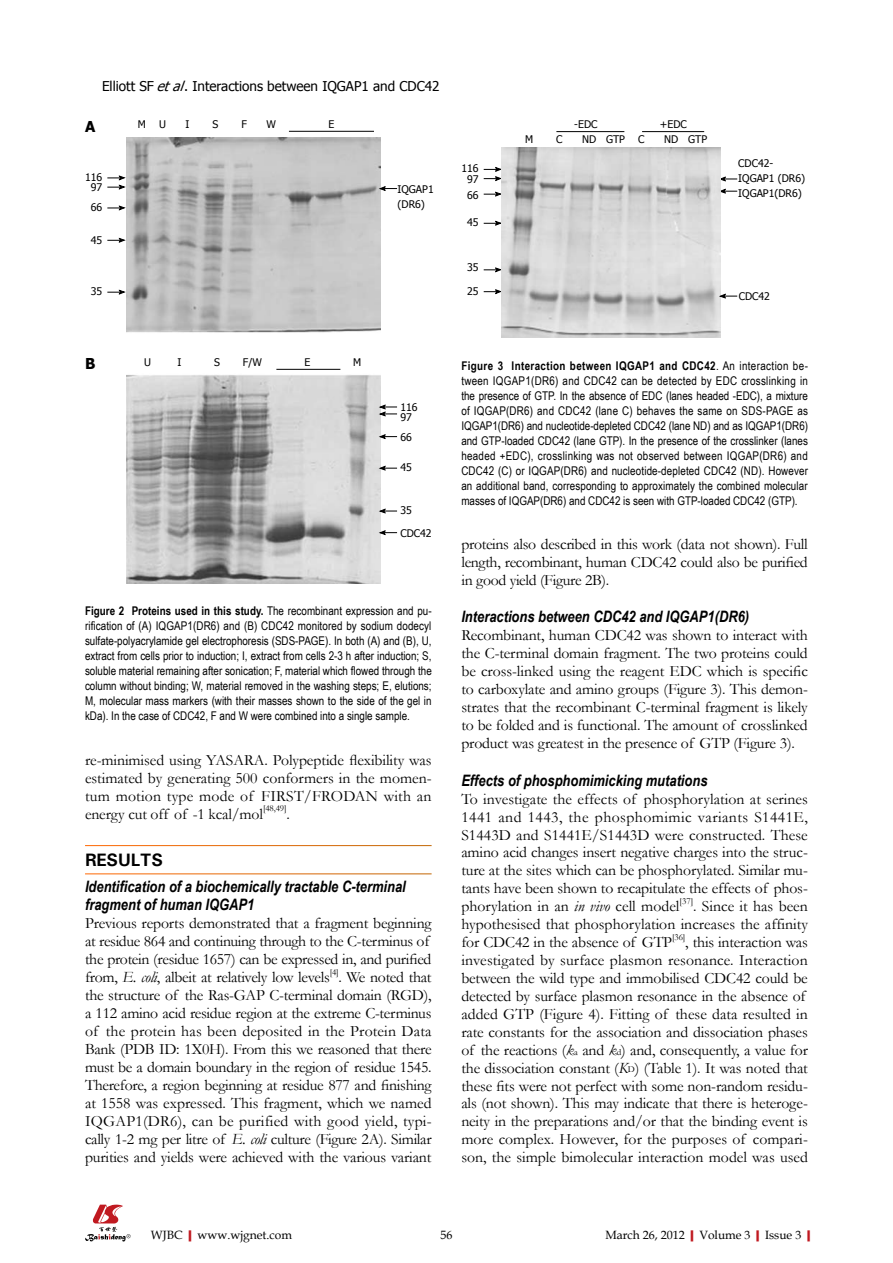
<style>
.page{position:relative;width:893px;height:1263px;background:#fff}
.page>*{position:absolute;margin:0;border:0;box-sizing:border-box;transform-origin:0 0}
.t1{font:700 18px "Univers";letter-spacing:-.01em;color:#000}
.t2{font:15.75px/18px "Garamond";letter-spacing:-.01em;color:#000;text-align:justify}
.t3{font:italic 700 15.75px/18.8px "Arial Narrow";color:#000}
.t4{font:700 15px "Tahoma";color:#000}
.t5{font:13.5px "Tahoma";color:#000}
.t6{font:12px/15px "Arial Narrow";color:#000;text-align:justify}
.t7{font:12px "Book Antiqua";color:#000}
.t8{font:10.5px/10.5px "Tahoma";color:#000}
.t9{font:9.15px "Garamond";letter-spacing:-.01em;color:#000}
.s1{font-style:italic}
.s2{font-weight:700}
.s3{font-size:9.15px}
.s4{font-weight:700;color:#c01920}
</style>
<div class="page">
<img style="left:126px;top:137px;width:254px;height:447px">
<svg style="left:85px;top:1204px;width:46px;height:37px"></svg>
<hr style="left:289px;top:131px;width:85px;height:1px;background:#000">
<hr style="left:276px;top:369px;width:64px;height:1px;background:#000">
<svg style="left:107px;top:175px;width:18px;height:15px"></svg>
<svg style="left:107px;top:206px;width:18px;height:4px"></svg>
<svg style="left:107px;top:238px;width:18px;height:5px"></svg>
<svg style="left:107px;top:290px;width:18px;height:5px"></svg>
<svg style="left:380px;top:186px;width:17px;height:5px"></svg>
<svg style="left:380px;top:404px;width:17px;height:12px"></svg>
<svg style="left:380px;top:434px;width:17px;height:5px"></svg>
<svg style="left:380px;top:466px;width:17px;height:5px"></svg>
<svg style="left:380px;top:509px;width:17px;height:4px"></svg>
<svg style="left:380px;top:530px;width:17px;height:5px"></svg>
<svg style="left:484px;top:167px;width:17px;height:14px"></svg>
<svg style="left:484px;top:192px;width:17px;height:5px"></svg>
<svg style="left:484px;top:221px;width:17px;height:5px"></svg>
<svg style="left:484px;top:267px;width:17px;height:5px"></svg>
<hr style="left:556px;top:131px;width:68px;height:1px;background:#000">
<hr style="left:642px;top:131px;width:62px;height:1px;background:#000">
<svg style="left:484px;top:289px;width:17px;height:5px"></svg>
<svg style="left:720px;top:176px;width:17px;height:5px"></svg>
<svg style="left:720px;top:189px;width:17px;height:5px"></svg>
<img style="left:502px;top:147px;width:218px;height:191px">
<svg style="left:720px;top:294px;width:17px;height:5px"></svg>
<p class="t5" style="left:102px;top:77px;width:339px">Elliott SF <span class="s1">etal</span>. Interactions between IQGAP1 and CDC42</p>
<p class="t4" style="left:85px;top:116px;width:12px">A</p>
<p class="t8" style="left:574px;top:119px;width:25px">-EDC</p>
<p class="t8" style="left:660px;top:119px;width:28px">+EDC</p>
<p class="t8" style="left:525px;top:134px;width:10px">M</p>
<p class="t8" style="left:556px;top:134px;width:8px">C</p>
<p class="t8" style="left:582px;top:134px;width:44px">ND GTP</p>
<p class="t8" style="left:638px;top:134px;width:8px">C</p>
<p class="t8" style="left:664px;top:134px;width:44px">ND GTP</p>
<p class="t8" style="left:461px;top:162px;width:19px;text-align:center">116<br>97</p>
<p class="t8" style="left:467px;top:189px;width:13px">66</p>
<p class="t8" style="left:467px;top:216px;width:13px">45</p>
<p class="t8" style="left:467px;top:261px;width:13px">35</p>
<p class="t8" style="left:467px;top:285px;width:13px">25</p>
<p class="t8" style="left:138px;top:119px;width:10px">M</p>
<p class="t8" style="left:159px;top:119px;width:8px">U</p>
<p class="t8" style="left:186px;top:119px;width:5px">I</p>
<p class="t8" style="left:213px;top:119px;width:7px">S</p>
<p class="t8" style="left:241px;top:119px;width:7px">F</p>
<p class="t8" style="left:267px;top:119px;width:11px">W</p>
<p class="t8" style="left:329px;top:119px;width:7px">E</p>
<p class="t8" style="left:85px;top:171px;width:19px;text-align:center">116<br>97</p>
<p class="t8" style="left:91px;top:201px;width:13px">66</p>
<p class="t8" style="left:91px;top:234px;width:13px">45</p>
<p class="t8" style="left:398px;top:181px;width:38px;line-height:15px">IQGAP1 (DR6)</p>
<p class="t8" style="left:91px;top:285px;width:13px">35</p>
<p class="t8" style="left:738px;top:155px;width:68px;line-height:15px">CDC42-<br>IQGAP1 (DR6)<br>IQGAP1(DR6)</p>
<p class="t8" style="left:739px;top:290px;width:33px">CDC42</p>
<p class="t4" style="left:85px;top:353px;width:12px">B</p>
<p class="t8" style="left:144px;top:356px;width:8px">U</p>
<p class="t8" style="left:177px;top:356px;width:5px">I</p>
<p class="t8" style="left:214px;top:356px;width:7px">S</p>
<p class="t8" style="left:243px;top:356px;width:20px">F/W</p>
<p class="t8" style="left:305px;top:356px;width:7px">E</p>
<p class="t8" style="left:353px;top:356px;width:10px">M</p>
<p class="t8" style="left:400px;top:401px;width:19px">116<br>97</p>
<p class="t8" style="left:400px;top:431px;width:13px">66</p>
<p class="t8" style="left:400px;top:461px;width:13px">45</p>
<p class="t8" style="left:400px;top:499px;width:33px;line-height:22.5px">35<br>CDC42</p>
<p class="t6" style="left:85px;top:603px;width:348px"><span class="s2">Figure 2 Proteins used in this study.</span> The recombinant expression and pu&shy;rification of (A) IQGAP1(DR6) and (B) CDC42 monitored by sodium dodecyl sulfate-polyacrylamide gel electrophoresis (SDS-PAGE). In both (A) and (B), U, extract from cells prior to induction; I, extract from cells 2-3 h after induction; S, soluble material remaining after sonication; F, material which flowed through the column without binding; W, material removed in the washing steps; E, elutions; M, molecular mass markers (with their masses shown to the side of the gel in kDa). In the case of CDC42, F and W were combined into a single sample.</p>
<p class="t2" style="left:85px;top:750px;width:348px">re-minimised using YASARA. Polypeptide flexibility was estimated by generating 500 conformers in the momen&shy;tum motion type mode of FIRST/FRODAN with an energy cut off of -1 kcal/mol</p>
<p class="t9" style="left:263px;top:802px;width:25px">[48,49]</p>
<p class="t2" style="left:287px;top:804px;width:5px">.</p>
<p class="t1" style="left:85px;top:848px;width:79px">RESULTS</p>
<p class="t3" style="left:85px;top:876px;width:322px">Identification of a biochemically tractable C-terminal fragment of human IQGAP1</p>
<p class="t2" style="left:85px;top:914px;width:348px;text-align:left">Previous reports demonstrated that a fragment beginning at residue 864 and continuing through to the C-terminus of the protein (residue 1657) can be expressed in, and purified from, <span class="s1">E. coli</span>, albeit at relatively low levels</p>
<p class="t9" style="left:330px;top:966px;width:10px">[4]</p>
<p class="t2" style="left:85px;top:968px;width:348px;text-indent:253px">. We noted that the structure of the Ras-GAP C-terminal domain (RGD), a 112 amino acid residue region at the extreme C-terminus of the protein has been deposited in the Protein Data Bank (PDB ID: 1X0H). From this we reasoned that there must be a domain boundary in the region of residue 1545.<br>Therefore, a region beginning at residue 877 and finishing at 1558 was expressed. This fragment, which we named IQGAP1(DR6), can be purified with good yield, typi&shy;cally 1-2 mg per litre of <span class="s1">E. coli</span> culture (Figure 2A). Similar purities and yields were achieved with the various variant</p>
<p class="t6" style="left:461px;top:358px;width:348px"><span class="s2">Figure 3 Interaction between IQGAP1 and CDC42</span>. An interaction be&shy;tween IQGAP1(DR6) and CDC42 can be detected by EDC crosslinking in the presence of GTP. In the absence of EDC (lanes headed -EDC), a mixture of IQGAP(DR6) and CDC42 (lane C) behaves the same on SDS-PAGE as IQGAP1(DR6) and nucleotide-depleted CDC42 (lane ND) and as IQGAP1(DR6) and GTP-loaded CDC42 (lane GTP). In the presence of the crosslinker (lanes headed +EDC), crosslinking was not observed between IQGAP(DR6) and CDC42 (C) or IQGAP(DR6) and nucleotide-depleted CDC42 (ND). However an additional band, corresponding to approximately the combined molecular masses of IQGAP(DR6) and CDC42 is seen with GTP-loaded CDC42 (GTP).</p>
<p class="t2" style="left:461px;top:534px;width:348px">proteins also described in this work (data not shown). Full length, recombinant, human CDC42 could also be purified in good yield (Figure 2B).</p>
<p class="t3" style="left:461px;top:606px;width:289px">Interactions between CDC42 and IQGAP1(DR6)</p>
<p class="t2" style="left:461px;top:626px;width:348px">Recombinant, human CDC42 was shown to interact with the C-terminal domain fragment. The two proteins could be cross-linked using the reagent EDC which is specific to carboxylate and amino groups (Figure 3). This demon&shy;strates that the recombinant C-terminal fragment is likely to be folded and is functional. The amount of crosslinked product was greatest in the presence of GTP (Figure 3).</p>
<p class="t3" style="left:461px;top:770px;width:248px">Effects of phosphomimicking mutations</p>
<p class="t2" style="left:461px;top:789px;width:348px">To investigate the effects of phosphorylation at serines 1441 and 1443, the phosphomimic variants S1441E, S1443D and S1441E/S1443D were constructed. These amino acid changes insert negative charges into the struc&shy;ture at the sites which can be phosphorylated. Similar mu&shy;tants have been shown to recapitulate the effects of phos&shy;phorylation in an <span class="s1">in vivo</span> cell model</p>
<p class="t9" style="left:680px;top:895px;width:15px">[37]</p>
<p class="t2" style="left:461px;top:897px;width:348px;text-indent:232px">. Since it has been hypothesised that phosphorylation increases the affinity for CDC42 in the absence of GTP</p>
<p class="t9" style="left:672px;top:930px;width:15px">[36]</p>
<p class="t2" style="left:461px;top:933px;width:348px;text-align:left;text-indent:224px">, this interaction was investigated by surface plasmon resonance. Interaction between the wild type and immobilised CDC42 could be detected by surface plasmon resonance in the absence of added GTP (Figure 4). Fitting of these data resulted in rate constants for the association and dissociation phases of the reactions (<span class="s1">k</span><span class="s3">a</span> and <span class="s1">k</span><span class="s3">d</span>) and, consequently, a value for the dissociation constant (<span class="s1">K</span><span class="s3">D</span>) (Table 1). It was noted that these fits were not perfect with some non-random residu&shy;als (not shown). This may indicate that there is heteroge&shy;neity in the preparations and/or that the binding event is more complex. However, for the purposes of compari&shy;son, the simple bimolecular interaction model was used</p>
<p class="t7" style="left:151px;top:1226px;width:143px">WJBC<span class="s4">|</span>www.wjgnet.com</p>
<p class="t7" style="left:440px;top:1226px;width:13px">56</p>
<p class="t7" style="left:605px;top:1226px;width:212px">March 26, 2012<span class="s4">|</span>Volume 3<span class="s4">|</span>Issue 3<span class="s4">|</span></p>
</div>
